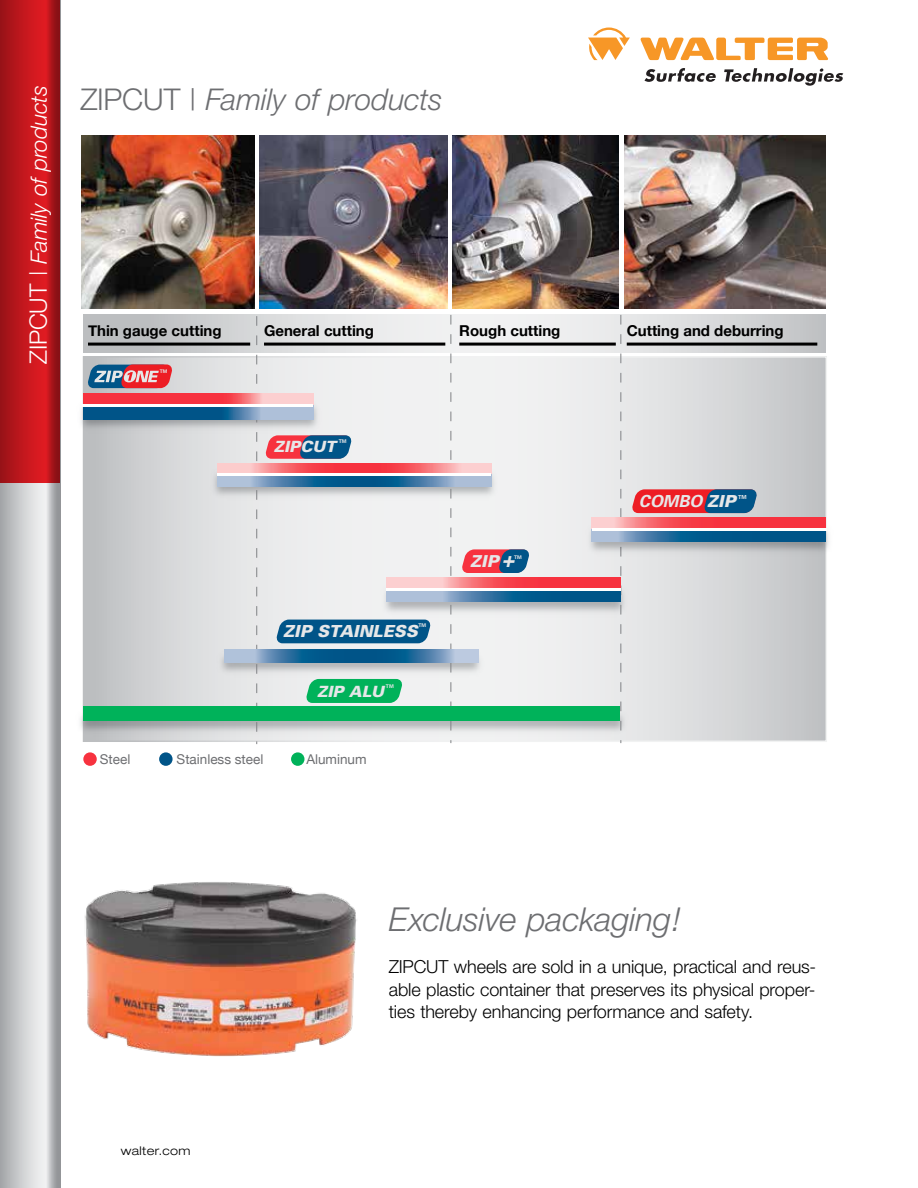
<style>
.page{position:relative;width:918px;height:1188px;background:#fff}
.page>*{position:absolute;margin:0;border:0;box-sizing:border-box;transform-origin:0 0}
.t1{font:italic 300 33px "Helvetica Neue";letter-spacing:-.005em;color:#6d6e71}
.t2{font:italic 300 30px "Helvetica Neue";letter-spacing:-.005em;color:#6d6e71}
.t3{font:italic 300 22.5px "Helvetica Neue";letter-spacing:-.01em;color:#fff}
.t4{font:300 18px/22.5px "Helvetica Neue";letter-spacing:-.005em;color:#000;text-align:justify}
.t5{font:italic 900 16.65px "Univers";color:#e6e7e8}
.t6{font:italic 700 16.65px "Univers";color:#e6e7e8}
.t7{font:italic 900 16.5px "Univers";color:#e6e7e8}
.t8{font:italic 900 15.45px "Univers";color:#e6e7e8}
.t9{font:700 15px "Helvetica Neue";color:#000}
.t10{font:13.5px "Helvetica Neue";color:#6d6e71}
.t11{font:300 expanded 12px "Helvetica Neue";letter-spacing:.03em;color:#000}
.t12{font:700 5.55px "Univers";color:#e6e7e8}
.t13{font:700 5.1px "Univers";color:#e6e7e8}
.t14{font:700 4.95px "Univers";color:#e6e7e8}
.s1{font-style:normal;font-size:24px}
.s2{font-style:normal}
.s3{font-size:21.75px}
.s4{font-weight:900}
</style>
<div class="page">
<svg style="left:0;top:483px;width:60px;height:705px;background:#c8cacc"></svg>
<svg style="left:0;top:0;width:60px;height:483px;background:#b9161c"></svg>
<svg style="left:83px;top:315px;width:743px;height:38px"></svg>
<svg style="left:85px;top:358px;width:740px;height:382px;background:#d9dadb"></svg>
<img style="left:334px;top:546px;width:340px;height:116px">
<img style="left:164px;top:422px;width:380px;height:124px">
<img style="left:171px;top:604px;width:360px;height:59px">
<img style="left:80px;top:663px;width:595px;height:103px">
<img style="left:81px;top:355px;width:287px;height:123px">
<div style="left:276px;top:620px;width:155px;height:23px;background:#005488"></div>
<svg style="left:461px;top:549px;width:69px;height:24px;background:#9e546d"></svg>
<svg style="left:265px;top:435px;width:87px;height:24px;background:#765474"></svg>
<svg style="left:87px;top:364px;width:86px;height:24px;background:#a2687a"></svg>
<svg style="left:306px;top:679px;width:97px;height:24px;background:#10b664"></svg>
<svg style="left:256px;top:316px;width:1px;height:428px"></svg>
<svg style="left:450px;top:315px;width:1px;height:428px"></svg>
<svg style="left:620px;top:315px;width:1px;height:428px"></svg>
<svg style="left:84px;top:393px;width:229px;height:12px;background:#f86c75"></svg>
<svg style="left:84px;top:407px;width:229px;height:12px;background:#3574a0"></svg>
<svg style="left:217px;top:463px;width:274px;height:12px;background:#f8797f"></svg>
<svg style="left:217px;top:475px;width:274px;height:11px;background:#5187af"></svg>
<svg style="left:386px;top:577px;width:154px;height:11px;background:#f98a8f"></svg>
<svg style="left:386px;top:591px;width:154px;height:11px;background:#6492b8"></svg>
<svg style="left:225px;top:649px;width:253px;height:13px;background:#4580aa"></svg>
<div style="left:84px;top:707px;width:536px;height:14px;background:#00b25a"></div>
<div style="left:83px;top:752px;width:14px;height:14px;background:#f7323f;border-radius:50%"></div>
<div style="left:159px;top:752px;width:14px;height:14px;background:#005488;border-radius:50%"></div>
<div style="left:291px;top:752px;width:13px;height:14px;background:#00b25a;border-radius:50%"></div>
<img style="left:540px;top:478px;width:289px;height:124px">
<svg style="left:592px;top:517px;width:234px;height:11px;background:#f7565f"></svg>
<svg style="left:592px;top:530px;width:234px;height:12px;background:#3a79a4"></svg>
<hr style="left:88px;top:343px;width:162px;height:3px;background:#000">
<hr style="left:264px;top:343px;width:181px;height:3px;background:#000">
<hr style="left:459px;top:343px;width:157px;height:3px;background:#000">
<hr style="left:627px;top:343px;width:190px;height:3px;background:#000">
<img style="left:82px;top:135px;width:172px;height:174px">
<img style="left:260px;top:135px;width:188px;height:174px">
<img style="left:453px;top:135px;width:165px;height:174px">
<img style="left:624px;top:135px;width:201px;height:174px">
<hr style="left:83px;top:405px;width:230px;height:2px;background:#fff">
<hr style="left:218px;top:473px;width:273px;height:3px;background:#fff">
<hr style="left:386px;top:588px;width:235px;height:3px;background:#fff">
<hr style="left:592px;top:528px;width:235px;height:2px;background:#fff">
<img style="left:84px;top:882px;width:273px;height:175px">
<svg style="left:588px;top:28px;width:42px;height:32px"></svg>
<svg style="left:640px;top:38px;width:188px;height:22px"></svg>
<svg style="left:644px;top:68px;width:72px;height:14px"></svg>
<svg style="left:724px;top:68px;width:119px;height:18px"></svg>
<p class="t3" style="left:26px;top:364px;width:280px;rotate:-90deg"><span class="s1">ZIPCUT |</span> Family of products</p>
<h2 class="t2" style="left:80px;top:82px;width:364px"><span class="s2">ZIPCUT |</span> Family of products</h2>
<p class="t9" style="left:88px;top:317px;width:135px">Thin gauge cutting</p>
<p class="t9" style="left:264px;top:317px;width:111px">General cutting</p>
<p class="t9" style="left:459px;top:317px;width:103px">Rough cutting</p>
<p class="t9" style="left:627px;top:317px;width:158px">Cutting and deburring</p>
<p class="t14" style="left:160px;top:368px;width:9px">TM</p>
<p class="t8" style="left:274px;top:437px;width:63px">ZIPCUT</p>
<p class="t13" style="left:339px;top:438px;width:9px">TM</p>
<p class="t5" style="left:283px;top:621px;width:136px">ZIP STAINLESS</p>
<p class="t13" style="left:418px;top:623px;width:9px">TM</p>
<p class="t8" style="left:317px;top:682px;width:69px">ZIP ALU</p>
<p class="t13" style="left:386px;top:683px;width:9px">TM</p>
<p class="t10" style="left:100px;top:747px;width:32px">Steel</p>
<p class="t10" style="left:177px;top:747px;width:88px">Stainless steel</p>
<p class="t10" style="left:306px;top:747px;width:62px">Aluminum</p>
<p class="t7" style="left:470px;top:551px;width:46px">ZIP<span class="s3">+</span></p>
<p class="t14" style="left:514px;top:554px;width:9px">TM</p>
<p class="t6" style="left:639px;top:491px;width:98px">COMBO <span class="s4">ZIP</span></p>
<p class="t12" style="left:738px;top:494px;width:10px">TM</p>
<p class="t11" style="left:121px;top:1143px;width:71px">walter.com</p>
<h1 class="t1" style="left:389px;top:899px;width:294px">Exclusive packaging!</h1>
<p class="t4" style="left:389px;top:955px;width:429px">ZIPCUT wheels are sold in a unique, practical and reus&shy;able plastic container that preserves its physical proper&shy;ties thereby enhancing performance and safety.</p>
</div>
